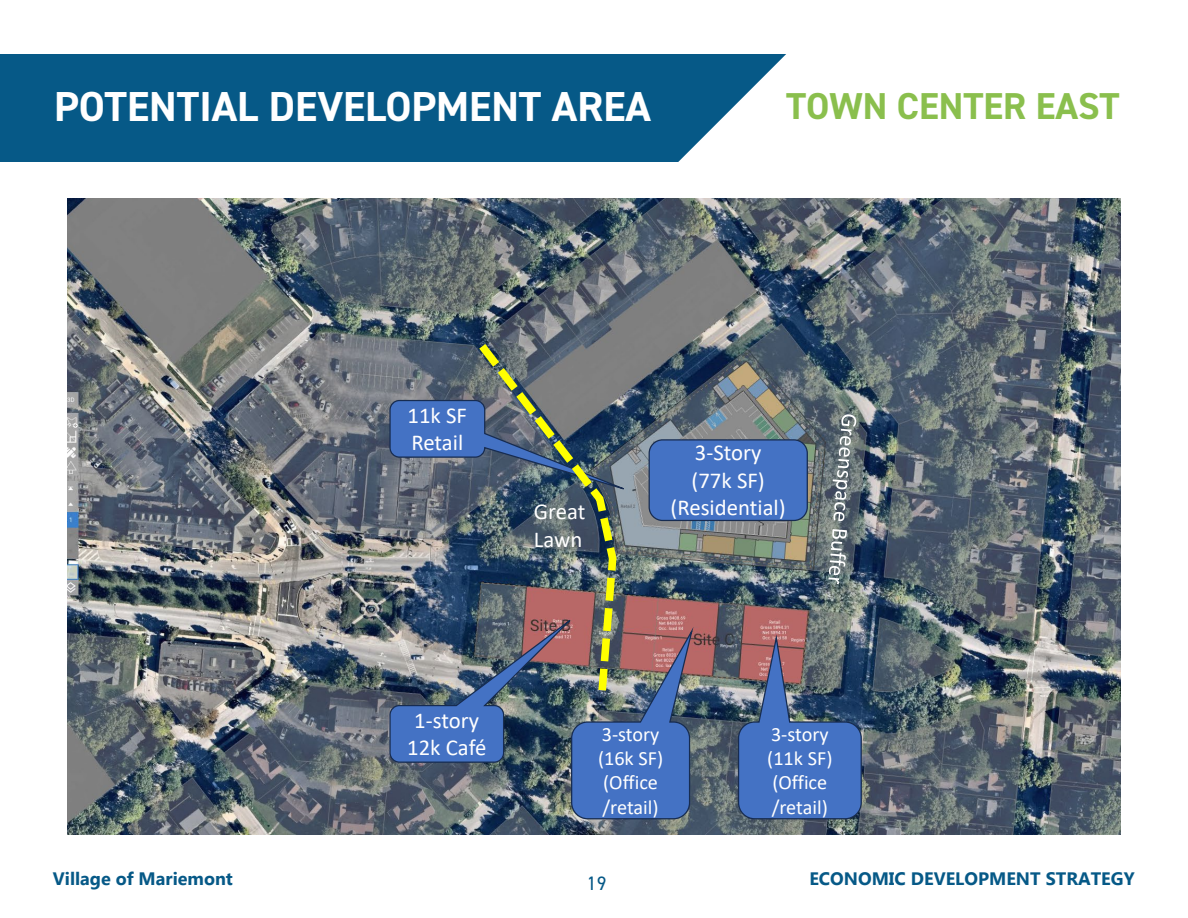
<style>
.page{position:relative;width:1188px;height:918px;background:#fff}
.page>*{position:absolute;margin:0;border:0;box-sizing:border-box;transform-origin:0 0}
.t1{font:700 42px "DIN2014";color:#fff}
.t2{font:700 37.5px "DIN2014";color:#8abf4d}
.t3{font:22.8px/27.3px "Calibri";color:#fff;text-align:center}
.t4{font:20.25px/24.3px "Calibri";color:#fff}
.t5{font:19.5px "DIN2014";color:#065987}
.t6{font:700 18px "Microsoft New Tai Lue";color:#065987}
</style>
<div class="page">
<div style="left:0;top:54px;width:786px;height:108px;background:#065987"></div>
<img style="left:67px;top:198px;width:1054px;height:637px">
<div style="left:649px;top:439px;width:159px;height:82px;background:#4472c4;border:1px solid #172c51;border-radius:13px"></div>
<svg style="left:389px;top:399px;width:261px;height:99px;background:#566f99"></svg>
<img style="left:389px;top:609px;width:306px;height:211px">
<svg style="left:737px;top:631px;width:125px;height:189px;background:#53699a"></svg>
<svg style="left:828px;top:414px;width:28px;height:170px;background:#798388"></svg>
<img style="left:472px;top:336px;width:148px;height:362px">
<h1 class="t1" style="left:54px;top:78px;width:599px">POTENTIAL DEVELOPMENT AREA</h1>
<h2 class="t2" style="left:786px;top:81px;width:335px">TOWN CENTER EAST</h2>
<p class="t3" style="left:408px;top:401px;width:61px;text-align:left">11k SF<br>Retail</p>
<p class="t3" style="left:534px;top:497px;width:53px;text-align:left">Great<br>Lawn</p>
<p class="t3" style="left:671px;top:439px;width:117px">3-Story<br>(77k SF) (Residential)</p>
<p class="t3" style="left:407px;top:706px;width:81px">1-story<br>12k Café</p>
<p class="t4" style="left:598px;top:721px;width:67px">3-story (16k SF) (Office /retail)</p>
<p class="t4" style="left:767px;top:721px;width:67px">3-story (11k SF) (Office /retail)</p>
<p class="t6" style="left:53px;top:868px;width:182px">Village of Mariemont</p>
<p class="t5" style="left:587px;top:871px;width:21px">19</p>
<p class="t6" style="left:809px;top:868px;width:327px">ECONOMIC DEVELOPMENT STRATEGY</p>
</div>
